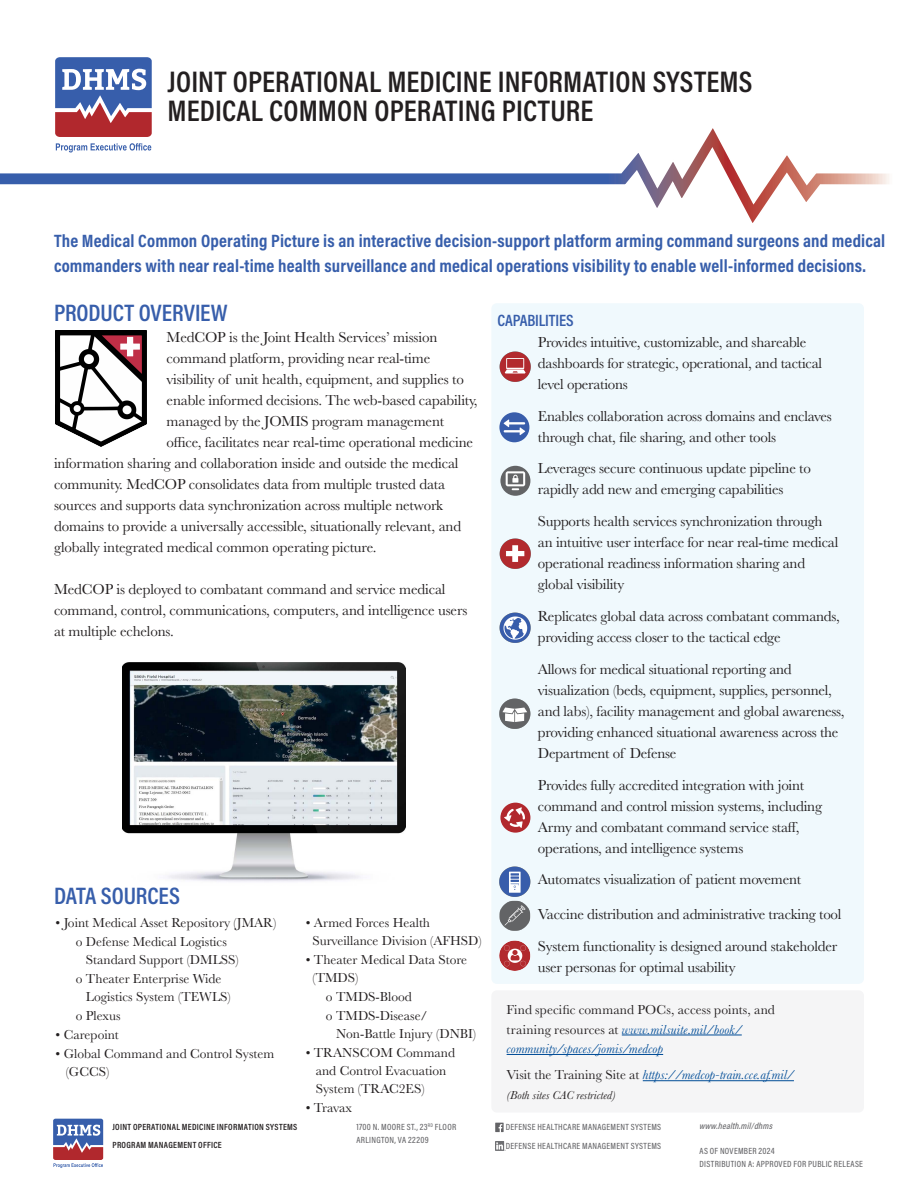
<style>
.page{position:relative;width:918px;height:1188px;background:#fff}
.page>*{position:absolute;margin:0;border:0;box-sizing:border-box;transform-origin:0 0}
.t1{font:600 30px "Acumin Pro Cond";letter-spacing:.005em;color:#231f20}
.Mission_Text{font:600 24px "Acumin Pro Cond";letter-spacing:-.005em;color:#375eab}
.Mission_Text-2{font:700 18px/25.5px "Acumin Pro Cond";letter-spacing:.01em;color:#375eab}
.H1_-_Side{font:600 16.5px "Acumin Pro Cond";letter-spacing:-.01em;color:#375eab}
.t2{font:15px/21px "Baskerville";letter-spacing:-.015em;color:#231f20}
.H1_-_Side-2{font:13.5px/18px "Baskerville";color:#231f20}
.H1_-_Side-3{font:italic 13.5px "Baskerville";color:#004c97}
.H1_-_Side-4{font:italic 12px "Baskerville";color:#231f20}
.t3{font:500 9px/13px "Acumin Pro Cond";letter-spacing:.035em;color:#636366}
.t4{font:600 9px "Acumin Pro Cond";letter-spacing:.035em;color:#231f20}
.t5{font:italic 500 9px "Acumin Pro Cond";color:#636366}
.s1{font-style:italic;color:#004c97}
.s2{font-style:normal;color:#231f20}
</style>
<div class="page">
<div style="left:491px;top:990px;width:373px;height:123px;background:#f5f5f6;border-radius:5px"></div>
<img style="left:55px;top:331px;width:91px;height:116px">
<img style="left:123px;top:663px;width:282px;height:219px">
<div style="left:491px;top:303px;width:373px;height:681px;background:#f0f9fd;border-radius:5px"></div>
<svg style="left:0;top:128px;width:889px;height:95px"></svg>
<img style="left:499px;top:351px;width:32px;height:31px">
<img style="left:499px;top:538px;width:32px;height:31px">
<img style="left:499px;top:866px;width:32px;height:31px">
<img style="left:499px;top:612px;width:32px;height:31px">
<img style="left:499px;top:698px;width:32px;height:31px">
<img style="left:499px;top:900px;width:32px;height:71px">
<div style="left:51px;top:54px;width:104px;height:102px;background:#fff;border-radius:6px"></div>
<svg style="left:55px;top:57px;width:97px;height:80px"></svg>
<svg style="left:56px;top:143px;width:95px;height:9px"></svg>
<svg style="left:500px;top:466px;width:30px;height:30px"></svg>
<svg style="left:506px;top:471px;width:19px;height:19px"></svg>
<div style="left:499px;top:412px;width:30px;height:30px;background:#385dab;border-radius:50%"></div>
<svg style="left:504px;top:419px;width:21px;height:16px"></svg>
<div style="left:500px;top:803px;width:30px;height:30px;background:#b1282d;border-radius:50%"></div>
<svg style="left:504px;top:807px;width:21px;height:21px"></svg>
<hr style="left:622px;top:1035px;width:120px;height:1px;background:#004c97">
<hr style="left:507px;top:1054px;width:156px;height:1px;background:#004c97">
<hr style="left:643px;top:1080px;width:151px;height:1px;background:#004c97">
<svg style="left:495px;top:1123px;width:9px;height:9px"></svg>
<svg style="left:495px;top:1142px;width:10px;height:8px"></svg>
<svg style="left:51px;top:1117px;width:54px;height:53px"></svg>
<svg style="left:53px;top:1119px;width:50px;height:49px"></svg>
<p class="t1" style="left:168px;top:62px;width:586px">JOINT OPERATIONAL MEDICINE INFORMATION SYSTEMS</p>
<p class="t1" style="left:168px;top:91px;width:427px">MEDICAL COMMON OPERATING PICTURE</p>
<p class="Mission_Text-2" style="left:54px;top:227px;width:833px">The Medical Common Operating Picture is an interactive decision-support platform arming command surgeons and medical commanders with near real-time health surveillance and medical operations visibility to enable well-informed decisions.</p>
<p class="Mission_Text" style="left:54px;top:297px;width:175px">PRODUCT OVERVIEW</p>
<p class="t2" style="left:167px;top:327px;width:272px">MedCOP is the Joint Health Services’ mission</p>
<p class="t2" style="left:167px;top:348px;width:265px">command platform, providing near real-time</p>
<p class="t2" style="left:167px;top:369px;width:299px">visibility of unit health, equipment, and supplies to</p>
<p class="t2" style="left:167px;top:390px;width:313px">enable informed decisions. The web-based capability,</p>
<p class="t2" style="left:167px;top:411px;width:279px">managed by the JOMIS program management</p>
<p class="t2" style="left:167px;top:432px;width:308px">office, facilitates near real-time operational medicine</p>
<p class="t2" style="left:54px;top:453px;width:406px">information sharing and collaboration inside and outside the medical</p>
<p class="t2" style="left:54px;top:474px;width:393px">community. MedCOP consolidates data from multiple trusted data</p>
<p class="t2" style="left:54px;top:495px;width:390px">sources and supports data synchronization across multiple network</p>
<p class="t2" style="left:54px;top:516px;width:409px">domains to provide a universally accessible, situationally relevant, and</p>
<p class="t2" style="left:54px;top:537px;width:324px">globally integrated medical common operating picture.</p>
<p class="t2" style="left:54px;top:579px;width:415px">MedCOP is deployed to combatant command and service medical command, control, communications, computers, and intelligence users at multiple echelons.</p>
<p class="H1_-_Side" style="left:497px;top:309px;width:78px">CAPABILITIES</p>
<p class="t2" style="left:538px;top:332px;width:286px">Provides intuitive, customizable, and shareable dashboards for strategic, operational, and tactical level operations</p>
<p class="t2" style="left:538px;top:406px;width:295px">Enables collaboration across domains and enclaves through chat, file sharing, and other tools</p>
<p class="t2" style="left:538px;top:458px;width:274px">Leverages secure continuous update pipeline to rapidly add new and emerging capabilities</p>
<p class="t2" style="left:538px;top:511px;width:302px">Supports health services synchronization through an intuitive user interface for near real-time medical operational readiness information sharing and global visibility</p>
<p class="t2" style="left:538px;top:606px;width:303px">Replicates global data across combatant commands, providing access closer to the tactical edge</p>
<p class="t2" style="left:538px;top:659px;width:308px">Allows for medical situational reporting and visualization (beds, equipment, supplies, personnel, and labs), facility management and global awareness, providing enhanced situational awareness across the Department of Defense</p>
<p class="t2" style="left:538px;top:775px;width:286px">Provides fully accredited integration with joint command and control mission systems, including Army and combatant command service staff, operations, and intelligence systems</p>
<p class="t2" style="left:538px;top:869px;width:265px">Automates visualization of patient movement</p>
<p class="t2" style="left:538px;top:904px;width:305px">Vaccine distribution and administrative tracking tool</p>
<p class="t2" style="left:538px;top:936px;width:301px">System functionality is designed around stakeholder user personas for optimal usability</p>
<p class="H1_-_Side-2" style="left:507px;top:1000px;width:270px;line-height:19.5px">Find specific command POCs, access points, and training resources at <span class="s1">www.milsuite.mil/book/ community/spaces/jomis/medcop</span></p>
<p class="H1_-_Side-3" style="left:507px;top:1066px;width:289px"><span class="s2">Visit the Training Site at</span> https://medcop-train.cce.af.mil/</p>
<p class="H1_-_Side-4" style="left:507px;top:1087px;width:111px">(Both sites CAC restricted)</p>
<p class="Mission_Text" style="left:54px;top:880px;width:127px">DATA SOURCES</p>
<p class="H1_-_Side-2" style="left:56px;top:913px;width:222px">• Joint Medical Asset Repository (JMAR)</p>
<p class="H1_-_Side-2" style="left:86px;top:932px;width:154px;text-indent:-10px">o Defense Medical Logistics<br>Standard Support (DMLSS)</p>
<p class="H1_-_Side-2" style="left:86px;top:970px;width:146px;text-indent:-10px">o Theater Enterprise Wide<br>Logistics System (TEWLS)</p>
<p class="H1_-_Side-2" style="left:76px;top:1007px;width:46px">o Plexus</p>
<p class="H1_-_Side-2" style="left:56px;top:1026px;width:65px">• Carepoint</p>
<p class="H1_-_Side-2" style="left:66px;top:1045px;width:210px;text-indent:-10px">• Global Command and Control System (GCCS)</p>
<p class="H1_-_Side-2" style="left:312px;top:914px;width:171px;text-indent:-7px">• Armed Forces Health<br>Surveillance Division (AFHSD)</p>
<p class="H1_-_Side-2" style="left:312px;top:951px;width:156px;text-indent:-7px">• Theater Medical Data Store (TMDS)</p>
<p class="H1_-_Side-2" style="left:326px;top:988px;width:87px">o TMDS-Blood</p>
<p class="H1_-_Side-2" style="left:336px;top:1007px;width:142px;text-indent:-10px">o TMDS-Disease/<br>Non-Battle Injury (DNBI)</p>
<p class="H1_-_Side-2" style="left:316px;top:1044px;width:141px;text-indent:-10px">• TRANSCOM Command and Control Evacuation<br>System (TRAC2ES)</p>
<p class="H1_-_Side-2" style="left:306px;top:1099px;width:48px">• Travax</p>
<p class="t4" style="left:112px;top:1121px;width:186px">JOINT OPERATIONAL MEDICINE INFORMATION SYSTEMS</p>
<p class="t4" style="left:112px;top:1139px;width:111px">PROGRAM MANAGEMENT OFFICE</p>
<p class="t3" style="left:356px;top:1121px;width:101px">1700 N. MOORE ST., 23<sup>RD</sup> FLOOR</p>
<p class="t3" style="left:356px;top:1133px;width:74px">ARLINGTON, VA 22209</p>
<p class="t3" style="left:506px;top:1120px;width:157px">DEFENSE HEALTHCARE MANAGEMENT SYSTEMS</p>
<p class="t3" style="left:506px;top:1139px;width:157px">DEFENSE HEALTHCARE MANAGEMENT SYSTEMS</p>
<p class="t5" style="left:699px;top:1120px;width:77px">www.health.mil/dhms</p>
<p class="t3" style="left:700px;top:1144px;width:165px">AS OF NOVEMBER 2024<br>DISTRIBUTION A: APPROVED FOR PUBLIC RELEASE</p>
</div>
